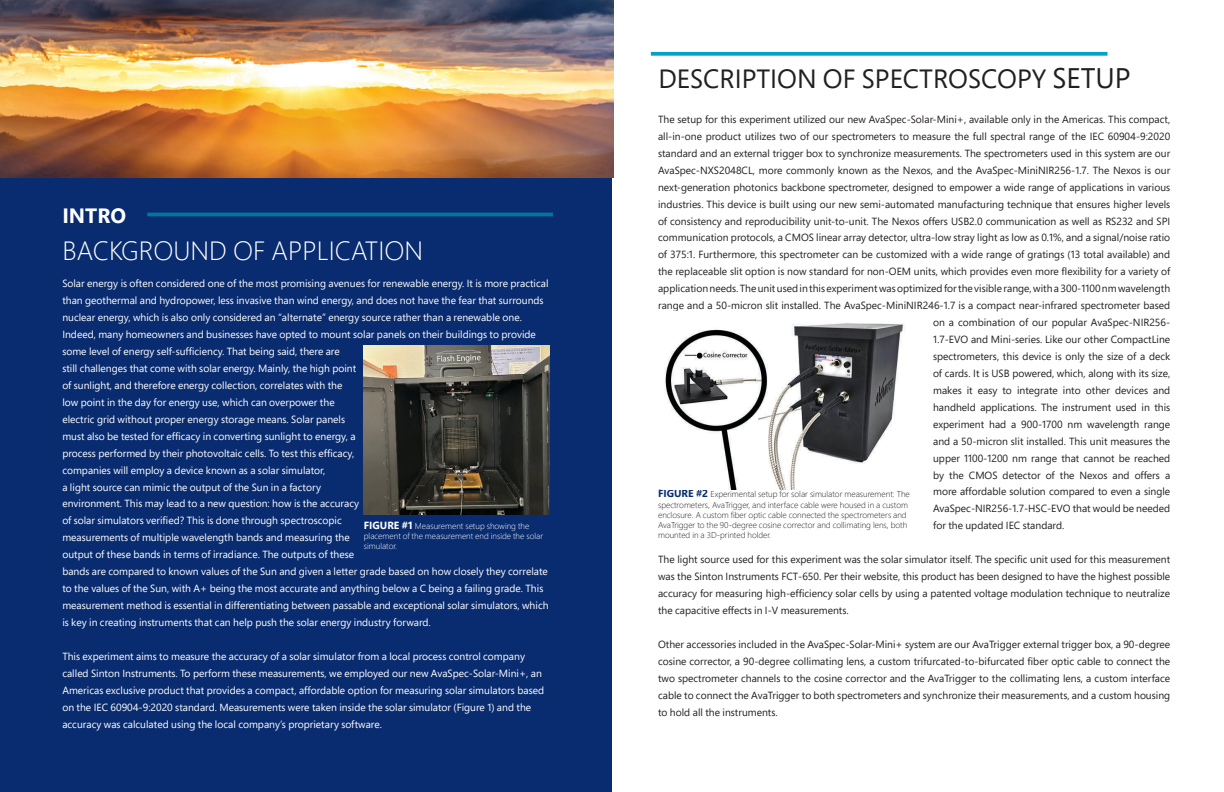
<style>
.page{position:relative;width:1224px;height:792px;background:#fff}
.page>*{position:absolute;margin:0;border:0;box-sizing:border-box;transform-origin:0 0}
.t1{font:26.3px "Segoe Pro";color:#231f20}
.t2{font:300 26.3px "Segoe Pro";color:#fff}
.t3{font:700 20.7px "Segoe Pro";color:#fff}
.t4{font:10.3px/16.9px "Segoe Pro";color:#231f20;text-align:justify}
.t5{font:10.3px/16.9px "Segoe Pro";color:#fff}
.t6{font:300 8.5px/10.2px "Segoe Pro";color:#231f20}
.t7{font:300 8.5px/10.2px "Segoe Pro";color:#fff}
.s1{font-weight:700;font-size:10.3px}
.s2{font-size:28.2px}
.s3{font-weight:700;font-size:10.3px;color:#092c70}
</style>
<div class="page">
<svg style="left:651px;top:52px;width:457px;height:4px;background:#14abce"></svg>
<div style="left:0;top:166px;width:612px;height:626px;background:#092c70"></div>
<img style="left:364px;top:345px;width:186px;height:169px">
<img style="left:665px;top:323px;width:240px;height:167px">
<hr style="left:147px;top:213px;width:406px;height:3px;background:#0074a3">
<img style="left:0;top:0;width:613px;height:177px">
<h2 class="t3" style="left:62px;top:207px;width:65px">INTRO</h2>
<h1 class="t2" style="left:62px;top:240px;width:362px">BACKGROUND OF APPLICATION</h1>
<p class="t5" style="left:62px;top:276px;width:488px">Solar energy is often considered one of the most promising avenues for renewable energy. It is more practical than geothermal and hydropower, less invasive than wind energy, and does not have the fear that surrounds nuclear energy, which is also only considered an “alternate” energy source rather than a renewable one.<br>Indeed, many homeowners and businesses have opted to mount solar panels on their buildings to provide some level of energy self-sufficiency. That being said, there are<br>still challenges that come with solar energy. Mainly, the high point<br>of sunlight, and therefore energy collection, correlates with the<br>low point in the day for energy use, which can overpower the<br>electric grid without proper energy storage means. Solar panels<br>must also be tested for efficacy in converting sunlight to energy, a<br>process performed by their photovoltaic cells. To test this efficacy,<br>companies will employ a device known as a solar simulator,<br>a light source can mimic the output of the Sun in a factory<br>environment. This may lead to a new question: how is the accuracy<br>of solar simulators verified? This is done through spectroscopic<br>measurements of multiple wavelength bands and measuring the<br>output of these bands in terms of irradiance. The outputs of these<br>bands are compared to known values of the Sun and given a letter grade based on how closely they correlate to the values of the Sun, with A+ being the most accurate and anything below a C being a failing grade. This measurement method is essential in differentiating between passable and exceptional solar simulators, which is key in creating instruments that can help push the solar energy industry forward.</p>
<p class="t5" style="left:62px;top:649px;width:483px">This experiment aims to measure the accuracy of a solar simulator from a local process control company called Sinton Instruments. To perform these measurements, we employed our new AvaSpec-Solar-Mini+, an Americas exclusive product that provides a compact, affordable option for measuring solar simulators based on the IEC 60904-9:2020 standard. Measurements were taken inside the solar simulator (Figure 1) and the accuracy was calculated using the local company’s proprietary software.</p>
<p class="t7" style="left:364px;top:522px;width:181px"><span class="s1">FIGURE #1</span> Measurement setup showing the placement of the measurement end inside the solar simulator.</p>
<h1 class="t1" style="left:658px;top:68px;width:474px">DESCRIPTION OF SPECTROSCOPY <span class="s2">SETUP</span></h1>
<p class="t4" style="left:658px;top:112px;width:514px">The setup for this experiment utilized our new AvaSpec-Solar-Mini+, available only in the Americas. This compact,</p>
<p class="t4" style="left:658px;top:129px;width:514px">all-in-one product utilizes two of our spectrometers to measure the full spectral range of the IEC 60904-9:2020</p>
<p class="t4" style="left:658px;top:146px;width:514px">standard and an external trigger box to synchronize measurements. The spectrometers used in this system are our</p>
<p class="t4" style="left:658px;top:163px;width:514px">AvaSpec-NXS2048CL, more commonly known as the Nexos, and the AvaSpec-MiniNIR256-1.7. The Nexos is our</p>
<p class="t4" style="left:658px;top:180px;width:514px">next-generation photonics backbone spectrometer, designed to empower a wide range of applications in various</p>
<p class="t4" style="left:658px;top:197px;width:514px">industries. This device is built using our new semi-automated manufacturing technique that ensures higher levels</p>
<p class="t4" style="left:658px;top:213px;width:514px">of consistency and reproducibility unit-to-unit. The Nexos offers USB2.0 communication as well as RS232 and SPI</p>
<p class="t4" style="left:658px;top:230px;width:514px">communication protocols, a CMOS linear array detector, ultra-low stray light as low as 0.1%, and a signal/noise ratio</p>
<p class="t4" style="left:658px;top:247px;width:514px">of 375:1. Furthermore, this spectrometer can be customized with a wide range of gratings (13 total available) and</p>
<p class="t4" style="left:658px;top:263px;width:514px">the replaceable slit option is now standard for non-OEM units, which provides even more flexibility for a variety of</p>
<p class="t4" style="left:658px;top:281px;width:514px">application needs. The unit used in this experiment was optimized for the visible range, with a 300-1100 nm wavelength</p>
<p class="t4" style="left:658px;top:298px;width:514px">range and a 50-micron slit installed. The AvaSpec-MiniNIR246-1.7 is a compact near-infrared spectrometer based</p>
<p class="t4" style="left:933px;top:315px;width:239px">on a combination of our popular AvaSpec-NIR256-</p>
<p class="t4" style="left:933px;top:332px;width:239px">1.7-EVO and Mini-series. Like our other CompactLine</p>
<p class="t4" style="left:933px;top:349px;width:239px">spectrometers, this device is only the size of a deck</p>
<p class="t4" style="left:933px;top:366px;width:239px">of cards. It is USB powered, which, along with its size,</p>
<p class="t4" style="left:933px;top:383px;width:239px">makes it easy to integrate into other devices and</p>
<p class="t4" style="left:933px;top:400px;width:239px">handheld applications. The instrument used in this</p>
<p class="t4" style="left:933px;top:417px;width:239px">experiment had a 900-1700 nm wavelength range</p>
<p class="t4" style="left:933px;top:434px;width:239px">and a 50-micron slit installed. This unit measures the</p>
<p class="t4" style="left:933px;top:450px;width:239px">upper 1100-1200 nm range that cannot be reached</p>
<p class="t4" style="left:933px;top:467px;width:239px">by the CMOS detector of the Nexos and offers a</p>
<p class="t4" style="left:933px;top:484px;width:239px">more affordable solution compared to even a single</p>
<p class="t4" style="left:933px;top:501px;width:239px">AvaSpec-NIR256-1.7-HSC-EVO that would be needed</p>
<p class="t4" style="left:933px;top:518px;width:133px">for the updated IEC standard.</p>
<p class="t4" style="left:658px;top:551px;width:514px">The light source used for this experiment was the solar simulator itself. The specific unit used for this measurement was the Sinton Instruments FCT-650. Per their website, this product has been designed to have the highest possible accuracy for measuring high-efficiency solar cells by using a patented voltage modulation technique to neutralize the capacitive effects in I-V measurements.</p>
<p class="t4" style="left:658px;top:637px;width:514px">Other accessories included in the AvaSpec-Solar-Mini+ system are our AvaTrigger external trigger box, a 90-degree cosine corrector, a 90-degree collimating lens, a custom trifurcated-to-bifurcated fiber optic cable to connect the two spectrometer channels to the cosine corrector and the AvaTrigger to the collimating lens, a custom interface cable to connect the AvaTrigger to both spectrometers and synchronize their measurements, and a custom housing to hold all the instruments.</p>
<p class="t6" style="left:658px;top:490px;width:253px"><span class="s3">FIGURE #2</span> Experimental setup for solar simulator measurement: The spectrometers, AvaTrigger, and interface cable were housed in a custom enclosure. A custom fiber optic cable connected the spectrometers and AvaTrigger to the 90-degree cosine corrector and collimating lens, both mounted in a 3D-printed holder.</p>
</div>
